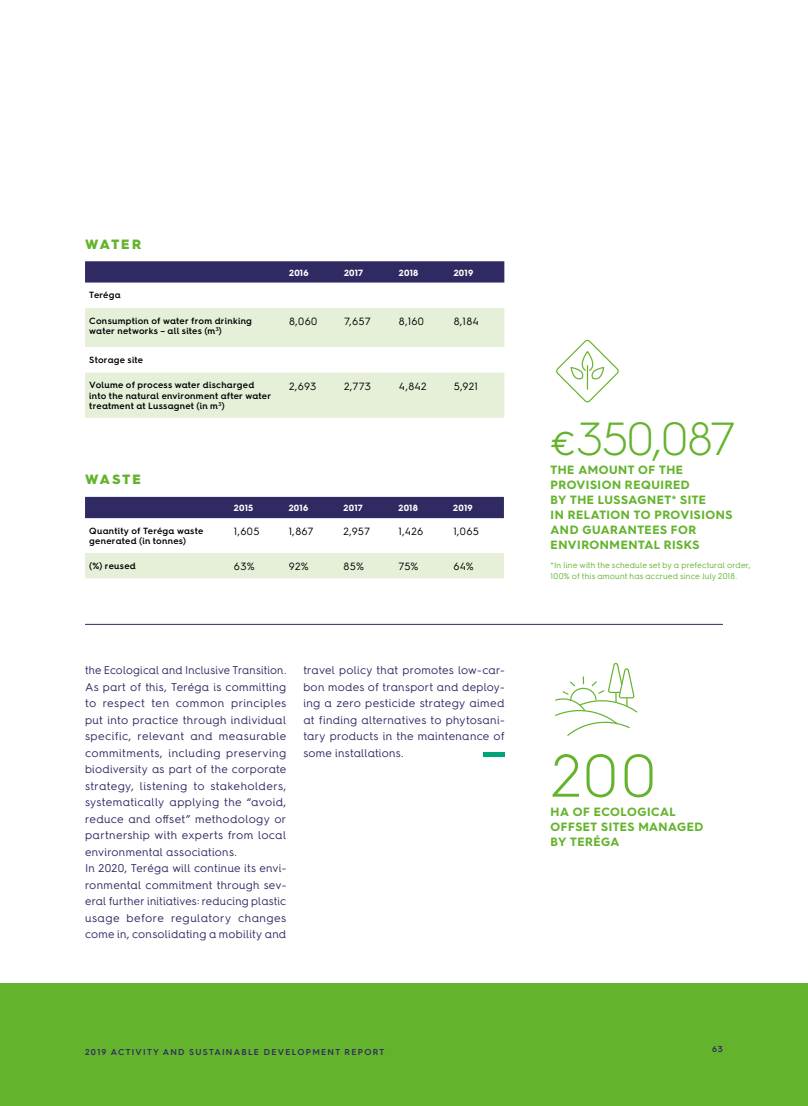
<style>
.page{position:relative;width:808px;height:1106px;background:#fff}
.page>*{position:absolute;margin:0;border:0;box-sizing:border-box;transform-origin:0 0}
.t1{font:300 60px "Hurme Geometric Sans 4";color:#64b32c}
.t2{font:300 46.5px "Hurme Geometric Sans 4";letter-spacing:-.035em;color:#64b32c}
.t3{font:900 13.5px "Hurme Geometric Sans 4";letter-spacing:.16em;color:#64b32c}
.t4{font:700 12px/15px "Hurme Geometric Sans 4";letter-spacing:.045em;color:#64b32c}
.t5{font:11.25px/16.5px "Hurme Geometric Sans 4";letter-spacing:.02em;color:#2f2a62}
.t6{font:10.5px "Hurme Geometric Sans 4";letter-spacing:.025em;color:#000}
.t7{font:600 9px/10.5px "Hurme Geometric Sans 4";letter-spacing:.025em;color:#000}
.t8{font:700 9px "Hurme Geometric Sans 4";letter-spacing:.025em;color:#fff}
.t9{font:600 8.55px "Hurme Geometric Sans 4";letter-spacing:.15em;color:#2f2a62}
.t10{font:8.25px/10.5px "Hurme Geometric Sans 4";letter-spacing:.01em;color:#64b32c}
.s1{font-weight:400;font-size:33px}
</style>
<div class="page">
<div style="left:0;top:983px;width:808px;height:123px;background:#64b32c"></div>
<hr style="left:85px;top:624px;width:638px;height:1px;background:#2f2a62">
<hr style="left:483px;top:752px;width:22px;height:4px;background:#00a479">
<div style="left:85px;top:261px;width:419px;height:21px;background:#2f2a62"></div>
<svg style="left:85px;top:308px;width:419px;height:110px;fill:#e6f0d9"></svg>
<div style="left:85px;top:497px;width:419px;height:21px;background:#2f2a62"></div>
<div style="left:85px;top:553px;width:419px;height:25px;background:#e6f0d9"></div>
<svg style="left:556px;top:340px;width:63px;height:63px"></svg>
<svg style="left:555px;top:663px;width:83px;height:73px"></svg>
<p class="t3" style="left:85px;top:234px;width:58px">WATER</p>
<p class="t8" style="left:289px;top:266px;width:21px">2016</p>
<p class="t8" style="left:344px;top:266px;width:21px">2017</p>
<p class="t8" style="left:399px;top:266px;width:21px">2018</p>
<p class="t8" style="left:454px;top:266px;width:21px">2019</p>
<p class="t7" style="left:89px;top:290px;width:33px">Teréga</p>
<p class="t7" style="left:89px;top:315px;width:164px">Consumption of water from drinking water networks – all sites (m<sup>3</sup>)</p>
<p class="t6" style="left:289px;top:314px;width:30px">8,060</p>
<p class="t6" style="left:344px;top:314px;width:28px">7,657</p>
<p class="t6" style="left:399px;top:314px;width:27px">8,160</p>
<p class="t6" style="left:454px;top:314px;width:27px">8,184</p>
<p class="t7" style="left:89px;top:354px;width:55px">Storage site</p>
<p class="t7" style="left:89px;top:380px;width:183px">Volume of process water discharged into the natural environment after water treatment at Lussagnet (in m<sup>3</sup>)</p>
<p class="t6" style="left:289px;top:378px;width:29px">2,693</p>
<p class="t6" style="left:344px;top:378px;width:29px">2,773</p>
<p class="t6" style="left:399px;top:378px;width:29px">4,842</p>
<p class="t6" style="left:454px;top:378px;width:26px">5,921</p>
<p class="t3" style="left:85px;top:470px;width:57px">WASTE</p>
<p class="t8" style="left:234px;top:501px;width:21px">2015</p>
<p class="t8" style="left:289px;top:501px;width:21px">2016</p>
<p class="t8" style="left:344px;top:501px;width:21px">2017</p>
<p class="t8" style="left:398px;top:501px;width:21px">2018</p>
<p class="t8" style="left:453px;top:501px;width:21px">2019</p>
<p class="t7" style="left:89px;top:525px;width:116px">Quantity of Teréga waste generated (in tonnes)</p>
<p class="t6" style="left:234px;top:524px;width:27px">1,605</p>
<p class="t6" style="left:289px;top:524px;width:26px">1,867</p>
<p class="t6" style="left:344px;top:524px;width:28px">2,957</p>
<p class="t6" style="left:398px;top:524px;width:26px">1,426</p>
<p class="t6" style="left:453px;top:524px;width:27px">1,065</p>
<p class="t7" style="left:89px;top:560px;width:48px">(%) reused</p>
<p class="t6" style="left:234px;top:559px;width:22px">63%</p>
<p class="t6" style="left:289px;top:559px;width:22px">92%</p>
<p class="t6" style="left:344px;top:559px;width:22px">85%</p>
<p class="t6" style="left:398px;top:559px;width:21px">75%</p>
<p class="t6" style="left:453px;top:559px;width:22px">64%</p>
<p class="t5" style="left:85px;top:661px;width:203px">the Ecological and Inclusive Transition.<br>As part of this, Teréga is committing to respect ten common principles put into practice through individual specific, relevant and measurable commitments, including preserving biodiversity as part of the corporate strategy, listening to stakeholders, systematically applying the “avoid, reduce and offset” methodology or partnership with experts from local environmental associations.<br>In 2020, Teréga will continue its envi&shy;ronmental commitment through sev&shy;eral further initiatives: reducing plastic usage before regulatory changes come in, consolidating a mobility and</p>
<p class="t5" style="left:303px;top:661px;width:203px;text-align:justify">travel policy that promotes low-car&shy;bon modes of transport and deploy&shy;ing a zero pesticide strategy aimed at finding alternatives to phytosani&shy;tary products in the maintenance of some installations.</p>
<p class="t9" style="left:85px;top:1045px;width:301px">2019 ACTIVITY AND SUSTAINABLE DEVELOPMENT REPORT</p>
<h2 class="t2" style="left:551px;top:407px;width:187px"><span class="s1">€</span>350,087</h2>
<p class="t4" style="left:551px;top:462px;width:183px">THE AMOUNT OF THE<br>PROVISION REQUIRED<br>BY THE LUSSAGNET* SITE<br>IN RELATION TO PROVISIONS<br>AND GUARANTEES FOR<br>ENVIRONMENTAL RISKS</p>
<p class="t10" style="left:551px;top:559px;width:201px">*In line with the schedule set by a prefectural order,<br>100% of this amount has accrued since July 2018.</p>
<h1 class="t1" style="left:551px;top:735px;width:107px">200</h1>
<p class="t4" style="left:551px;top:804px;width:154px">HA OF ECOLOGICAL<br>OFFSET SITES MANAGED<br>BY TERÉGA</p>
<p class="t9" style="left:712px;top:1043px;width:12px">63</p>
</div>
